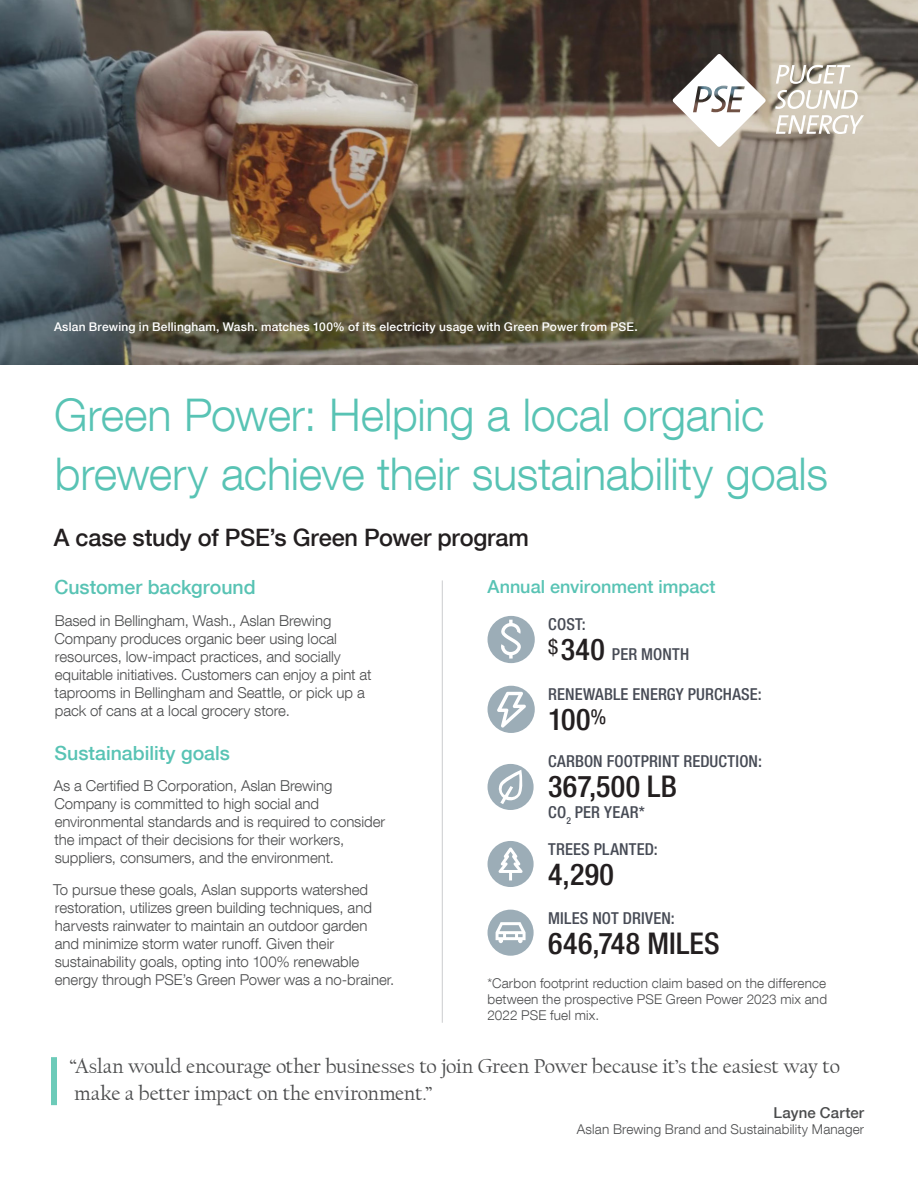
<style>
.page{position:relative;width:918px;height:1188px;background:#fff}
.page>*{position:absolute;margin:0;border:0;box-sizing:border-box;transform-origin:0 0}
.t1{font:300 45px/59.4px "Helvetica Neue LT Com";letter-spacing:-.005em;color:#58c3b4}
.t2{font:500 condensed 30px "Helvetica Neue LT Com";letter-spacing:.01em;color:#231f20}
.t3{font:500 24px "Helvetica Neue LT Com";letter-spacing:-.01em;color:#231f20}
.t4{font:21px/27px "Californian FB";letter-spacing:-.01em;color:#4b4c4d}
.t5{font:500 19.5px "Helvetica Neue LT Com";color:#58c3b4}
.t6{font:500 18px "Helvetica Neue LT Com";color:#58c3b4}
.t7{font:500 condensed 16.5px/30px "Helvetica Neue LT Com";letter-spacing:.01em;color:#474b55}
.t8{font:300 15px/18px "Helvetica Neue LT Com";letter-spacing:-.005em;color:#4b4c4d}
.Name{font:500 15px "Helvetica Neue LT Com";letter-spacing:.01em;color:#4b4c4d}
.t9{font:300 13.5px/16.2px "Helvetica Neue LT Com";letter-spacing:.01em;color:#4b4c4d;text-align:justify}
.Small_Print{font:500 12px "Helvetica Neue LT Com";letter-spacing:.015em;color:#fff}
.s1{font-size:30px;color:#231f20}
</style>
<div class="page">
<img style="left:0;top:0;width:918px;height:364px">
<div style="left:51px;top:1057px;width:6px;height:48px;background:#6dcbb9"></div>
<svg style="left:776px;top:115px;width:88px;height:19px"></svg>
<svg style="left:775px;top:90px;width:83px;height:19px"></svg>
<svg style="left:776px;top:65px;width:74px;height:19px"></svg>
<svg style="left:673px;top:54px;width:93px;height:93px"></svg>
<hr style="left:442px;top:580px;width:1px;height:443px;background:#d1d2d4">
<svg style="left:488px;top:616px;width:47px;height:47px"></svg>
<svg style="left:488px;top:686px;width:47px;height:47px"></svg>
<svg style="left:488px;top:841px;width:46px;height:46px"></svg>
<svg style="left:488px;top:910px;width:46px;height:46px"></svg>
<svg style="left:488px;top:764px;width:46px;height:46px"></svg>
<p class="Small_Print" style="left:54px;top:320px;width:585px">Aslan Brewing in Bellingham, Wash. matches 100% of its electricity usage with Green Power from PSE.</p>
<p class="t1" style="left:54px;top:384px;width:776px">Green Power: Helping a local organic brewery achieve their sustainability goals</p>
<h1 class="t3" style="left:54px;top:523px;width:477px">A case study of PSE’s Green Power program</h1>
<h2 class="t5" style="left:54px;top:576px;width:203px">Customer background</h2>
<p class="t8" style="left:54px;top:611px;width:319px">Based in Bellingham, Wash., Aslan Brewing Company produces organic beer using local resources, low-impact practices, and socially equitable initiatives. Customers can enjoy a pint at taprooms in Bellingham and Seattle, or pick up a pack of cans at a local grocery store.</p>
<p class="t5" style="left:54px;top:741px;width:177px">Sustainability goals</p>
<p class="t8" style="left:54px;top:776px;width:333px">As a Certified B Corporation, Aslan Brewing Company is committed to high social and environmental standards and is required to consider the impact of their decisions for their workers, suppliers, consumers, and the environment.</p>
<p class="t8" style="left:53px;top:880px;width:343px">To pursue these goals, Aslan supports watershed restoration, utilizes green building techniques, and harvests rainwater to maintain an outdoor garden<br>and minimize storm water runoff. Given their sustainability goals, opting into 100% renewable energy through PSE’s Green Power was a no-brainer.</p>
<h2 class="t6" style="left:488px;top:576px;width:229px">Annual environment impact</h2>
<h3 class="t7" style="left:548px;top:609px;width:142px">COST:<br><sup>$</sup><span class="s1">340</span> PER MONTH</h3>
<h3 class="t7" style="left:548px;top:679px;width:215px">RENEWABLE ENERGY PURCHASE:</h3>
<p class="t2" style="left:548px;top:702px;width:60px">100<sup>%</sup></p>
<h3 class="t7" style="left:548px;top:746px;width:215px">CARBON FOOTPRINT REDUCTION:</h3>
<h3 class="t2" style="left:548px;top:769px;width:130px">367,500 LB</h3>
<h3 class="t7" style="left:548px;top:797px;width:98px">CO<sub>2</sub> PER YEAR*</h3>
<h3 class="t7" style="left:548px;top:834px;width:111px">TREES PLANTED:</h3>
<h3 class="t2" style="left:548px;top:856px;width:67px">4,290</h3>
<h3 class="t7" style="left:548px;top:903px;width:128px">MILES NOT DRIVEN:</h3>
<h3 class="t2" style="left:548px;top:925px;width:173px">646,748 MILES</h3>
<h3 class="t9" style="left:488px;top:975px;width:341px">*Carbon footprint reduction claim based on the difference between the prospective PSE Green Power 2023 mix and 2022 PSE fuel mix.</h3>
<p class="t4" style="left:70px;top:1053px;width:772px">“Aslan would encourage other businesses to join Green Power because it’s the easiest way to make a better impact on the environment.”</p>
<p class="Name" style="left:774px;top:1103px;width:92px">Layne Carter</p>
<p class="t9" style="left:577px;top:1121px;width:289px">Aslan Brewing Brand and Sustainability Manager</p>
</div>
